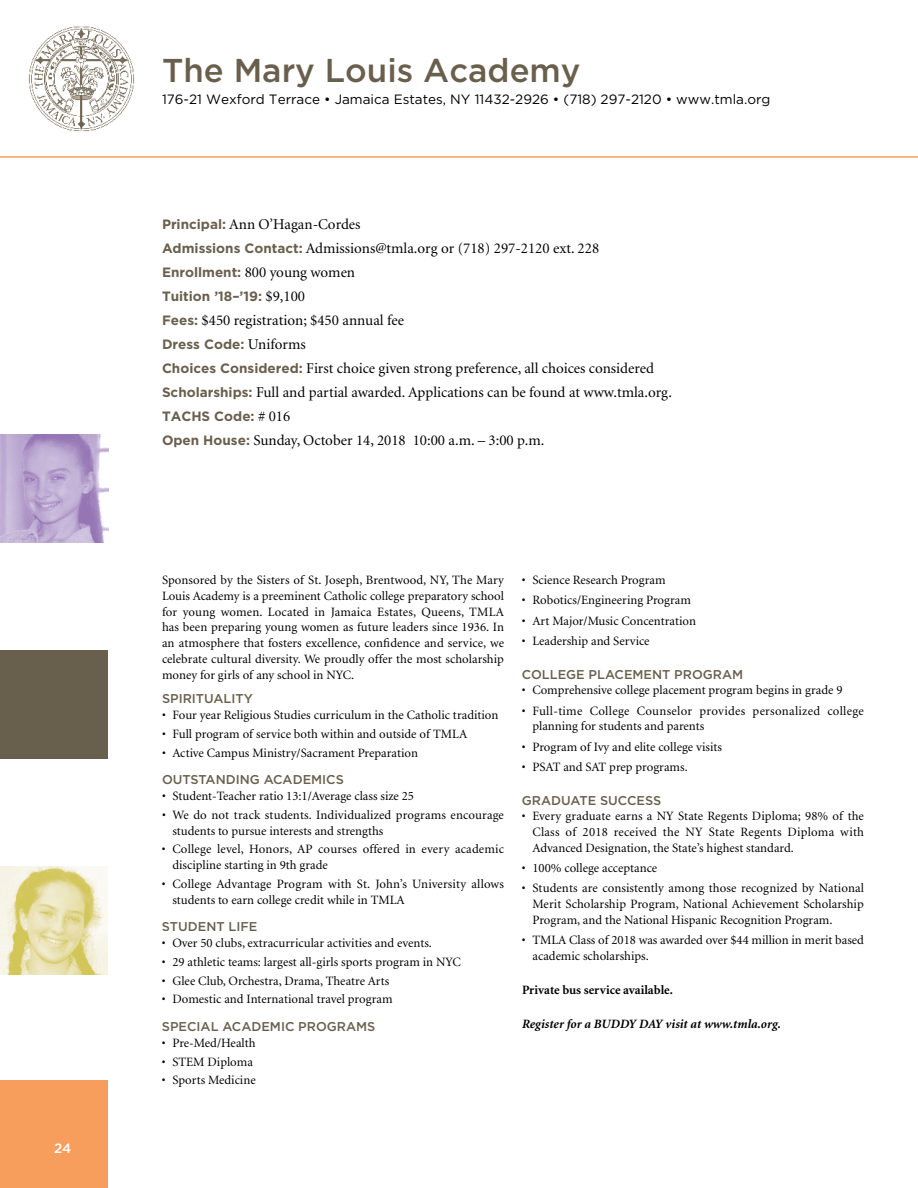
<style>
.page{position:relative;width:918px;height:1188px;background:#fff}
.page>*{position:absolute;margin:0;border:0;box-sizing:border-box;transform-origin:0 0}
.t1{font:500 33px "Gotham";color:#695f4d}
.t2{font:15px/24px "Minion";color:#000}
.t3{font:13.5px "Gotham";color:#000}
.t4{font:700 13.5px "Gotham";color:#695f4d}
.t5{font:500 13.5px "Gotham";color:#fff}
.t6{font:12.75px/15.8px "Minion";color:#000}
.t7{font:500 12.75px "Gotham";color:#695f4d}
.t8{font:12.75px/15.8px "Minion";letter-spacing:.02em;color:#000}
.t9{font:italic 700 12.75px "Minion";color:#000}
.t10{font:700 12.75px "Minion";color:#000}
.s1{font-family:"Gotham";font-weight:700;font-size:13.5px;color:#695f4d}
.s2{font-family:"Minion";font-weight:400;font-size:15px;color:#000}
</style>
<div class="page">
<img style="left:0;top:435px;width:108px;height:108px">
<div style="left:0;top:651px;width:108px;height:108px;background:#695f4d"></div>
<img style="left:0;top:866px;width:108px;height:108px">
<div style="left:0;top:1080px;width:108px;height:108px;background:#f89e5d"></div>
<img style="left:28px;top:26px;width:107px;height:106px">
<hr style="left:0;top:156px;width:918px;height:2px;background:#f89e5d">
<p class="t5" style="left:54px;top:1141px;width:19px">24</p>
<h1 class="t1" style="left:162px;top:51px;width:420px">The Mary Louis Academy</h1>
<p class="t3" style="left:162px;top:92px;width:610px">176-21 Wexford Terrace • Jamaica Estates, NY 11432-2926 • (718) 297-2120 • www.tmla.org</p>
<p class="t2" style="left:162px;top:213px;width:439px"><span class="s1">Principal:</span> Ann O’Hagan-Cordes<br><span class="s1">Admissions Contact:</span> Admissions@tmla.org or (718) 297-2120 ext. 228<br><span class="s1">Enrollment:</span> 800 young women</p>
<p class="t4" style="left:162px;top:289px;width:145px">Tuition ’18–’19: <span class="s2">$9,100</span></p>
<p class="t2" style="left:162px;top:309px;width:244px"><span class="s1">Fees:</span> $450 registration; $450 annual fee</p>
<p class="t4" style="left:162px;top:337px;width:145px">Dress Code: <span class="s2">Uniforms</span></p>
<p class="t2" style="left:162px;top:357px;width:511px"><span class="s1">Choices Considered:</span> First choice given strong preference, all choices considered<br><span class="s1">Scholarships:</span> Full and partial awarded. Applications can be found at www.tmla.org.</p>
<p class="t4" style="left:162px;top:409px;width:130px">TACHS Code: <span class="s2"># 016</span></p>
<p class="t2" style="left:162px;top:429px;width:384px"><span class="s1">Open House:</span> Sunday, October 14, 2018 10:00 a.m. – 3:00 p.m.</p>
<p class="t6" style="left:162px;top:573px;width:344px;text-align:justify">Sponsored by the Sisters of St. Joseph, Brentwood, NY, The Mary Louis Academy is a preeminent Catholic college preparatory school for young women. Located in Jamaica Estates, Queens, TMLA has been preparing young women as future leaders since 1936. In an atmosphere that fosters excellence, confidence and service, we celebrate cultural diversity. We proudly offer the most scholarship money for girls of any school in NYC.</p>
<p class="t7" style="left:162px;top:692px;width:92px">SPIRITUALITY</p>
<p class="t6" style="left:162px;top:708px;width:338px">• Four year Religious Studies curriculum in the Catholic tradition</p>
<p class="t6" style="left:162px;top:726px;width:307px">• Full program of service both within and outside of TMLA</p>
<p class="t6" style="left:162px;top:745px;width:258px">• Active Campus Ministry/Sacrament Preparation</p>
<p class="t7" style="left:162px;top:773px;width:83px">OUTSTAN DING</p>
<p class="t7" style="left:264px;top:773px;width:82px">ACADEMICS</p>
<p class="t6" style="left:162px;top:789px;width:254px">• Student-Teacher ratio 13:1/Average class size 25</p>
<p class="t6" style="left:172px;top:807px;width:333px;text-indent:-10px">• We do not track students. Individualized programs encourage students to pursue interests and strengths</p>
<p class="t6" style="left:172px;top:842px;width:333px;text-indent:-11px">• College level, Honors, AP courses offered in every academic discipline starting in 9th grade</p>
<p class="t6" style="left:172px;top:876px;width:333px;text-indent:-10px">• College Advantage Program with St. John’s University allows students to earn college credit while in TMLA</p>
<p class="t7" style="left:162px;top:920px;width:82px">STU DENT LIFE</p>
<p class="t6" style="left:162px;top:936px;width:271px">• Over 50 clubs, extracurricular activities and events.</p>
<p class="t6" style="left:162px;top:954px;width:300px">• 29 athletic teams: largest all-girls sports program in NYC</p>
<p class="t6" style="left:162px;top:973px;width:229px">• Glee Club, Orchestra, Drama, Theatre Arts</p>
<p class="t6" style="left:162px;top:992px;width:232px">• Domestic and International travel program</p>
<p class="t7" style="left:162px;top:1019px;width:215px">SPECIAL ACADEMI C PROGRAMS</p>
<p class="t6" style="left:162px;top:1035px;width:95px">• Pre-Med/Health</p>
<p class="t6" style="left:162px;top:1054px;width:92px">• STEM Diploma</p>
<p class="t6" style="left:162px;top:1073px;width:95px">• Sports Medicine</p>
<p class="t6" style="left:522px;top:573px;width:145px">• Science Research Program</p>
<p class="t6" style="left:522px;top:593px;width:171px">• Robotics/Engineering Program</p>
<p class="t6" style="left:522px;top:613px;width:176px">• Art Major/Music Concentration</p>
<p class="t6" style="left:522px;top:633px;width:129px">• Leadership and Service</p>
<p class="t7" style="left:522px;top:667px;width:46px">COLLEGE</p>
<p class="t7" style="left:589px;top:667px;width:156px">PLACEMENT PROGRAM</p>
<p class="t6" style="left:522px;top:683px;width:322px">• Comprehensive college placement program begins in grade 9</p>
<p class="t8" style="left:532px;top:703px;width:333px;text-indent:-10px">• Full-time College Counselor provides personalized college planning for students and parents</p>
<p class="t6" style="left:522px;top:739px;width:201px">• Program of Ivy and elite college visits</p>
<p class="t6" style="left:522px;top:759px;width:167px">• PSAT and SAT prep programs.</p>
<p class="t7" style="left:522px;top:793px;width:141px">GRADUATE SUCCESS</p>
<p class="t6" style="left:532px;top:809px;width:333px;text-align:justify;text-indent:-10px">• Every graduate earns a NY State Regents Diploma; 98% of the Class of 2018 received the NY State Regents Diploma with Advanced Designation, the State’s highest standard.</p>
<p class="t6" style="left:522px;top:861px;width:137px">• 100% college acceptance</p>
<p class="t6" style="left:532px;top:881px;width:333px;text-align:justify;text-indent:-10px">• Students are consistently among those recognized by National Merit Scholarship Program, National Achievement Scholarship Program, and the National Hispanic Recognition Program.</p>
<p class="t6" style="left:532px;top:933px;width:333px;text-indent:-11px">• TMLA Class of 2018 was awarded over $44 million in merit based academic scholarships.</p>
<p class="t10" style="left:522px;top:983px;width:152px">Private bus service available.</p>
<p class="t9" style="left:522px;top:1018px;width:260px">Register for a BUDDY DAY visit at www.tmla.org.</p>
</div>
